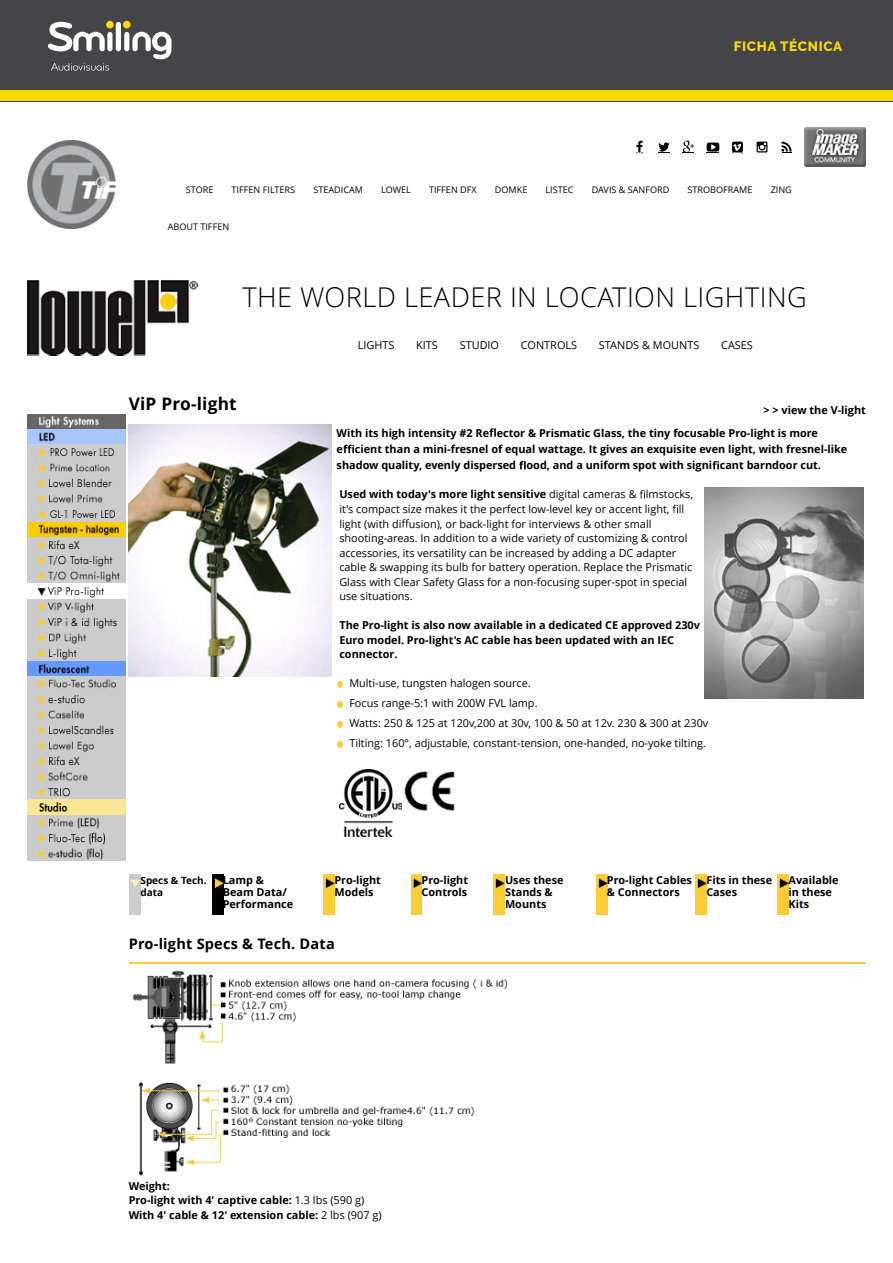
<style>
.page{position:relative;width:893px;height:1263px;background:#fff}
.page>*{position:absolute;margin:0;border:0;box-sizing:border-box;transform-origin:0 0}
.t1{font:300 27.3px "Open Sans";letter-spacing:.015em;color:#000}
.t2{font:700 17.25px "Open Sans";letter-spacing:.01em;color:#000}
.t3{font:700 14.55px "Open Sans";letter-spacing:.015em;color:#000}
.t4{font:800 13.5px "Raleway";letter-spacing:.05em;color:#fcda00}
.t5{font:10.95px/14.5px "Open Sans";color:#000}
.t6{font:700 10.95px/11.9px "Open Sans";color:#000}
.t7{font:700 10.05px/11.9px "Open Sans";color:#000}
.t8{font:9.15px "Open Sans";color:#000}
.s1{font-weight:700}
.s2{font-weight:400}
</style>
<div class="page">
<hr style="left:129px;top:962px;width:736px;height:2px;background:#fc3">
<img style="left:130px;top:874px;width:10px;height:40px">
<img style="left:212px;top:874px;width:11px;height:40px">
<img style="left:324px;top:874px;width:11px;height:40px">
<img style="left:411px;top:874px;width:11px;height:40px">
<img style="left:494px;top:874px;width:11px;height:40px">
<img style="left:596px;top:874px;width:11px;height:40px">
<img style="left:695px;top:874px;width:11px;height:40px">
<img style="left:778px;top:874px;width:11px;height:40px">
<img style="left:27px;top:414px;width:98px;height:447px">
<img style="left:129px;top:425px;width:202px;height:251px">
<svg style="left:489px;top:428px;width:7px;height:9px"></svg>
<svg style="left:343px;top:445px;width:11px;height:8px"></svg>
<svg style="left:519px;top:461px;width:7px;height:8px"></svg>
<svg style="left:712px;top:461px;width:7px;height:8px"></svg>
<svg style="left:640px;top:490px;width:5px;height:8px"></svg>
<svg style="left:672px;top:505px;width:6px;height:8px"></svg>
<svg style="left:402px;top:519px;width:7px;height:8px"></svg>
<svg style="left:338px;top:682px;width:5px;height:5px"></svg>
<svg style="left:338px;top:702px;width:5px;height:5px"></svg>
<svg style="left:338px;top:722px;width:5px;height:5px"></svg>
<svg style="left:338px;top:742px;width:5px;height:5px"></svg>
<img style="left:339px;top:769px;width:116px;height:67px">
<img style="left:132px;top:970px;width:375px;height:206px">
<img style="left:27px;top:281px;width:171px;height:74px">
<svg style="left:636px;top:141px;width:7px;height:12px"></svg>
<svg style="left:658px;top:142px;width:12px;height:11px"></svg>
<svg style="left:683px;top:141px;width:11px;height:12px"></svg>
<svg style="left:707px;top:142px;width:12px;height:11px"></svg>
<svg style="left:732px;top:142px;width:11px;height:11px"></svg>
<svg style="left:757px;top:142px;width:10px;height:10px"></svg>
<svg style="left:781px;top:142px;width:10px;height:11px"></svg>
<img style="left:804px;top:127px;width:62px;height:39px">
<img style="left:27px;top:141px;width:89px;height:88px">
<img style="left:704px;top:488px;width:159px;height:210px">
<div style="left:0;top:0;width:893px;height:101px;background:#454547"></div>
<div style="left:0;top:91px;width:893px;height:10px;background:#fcda00"></div>
<div style="left:107px;top:32px;width:6px;height:19px;background:#fff;border-radius:3px"></div>
<div style="left:116px;top:22px;width:5px;height:29px;background:#fff;border-radius:3px"></div>
<div style="left:124px;top:32px;width:5px;height:19px;background:#fff;border-radius:3px"></div>
<svg style="left:132px;top:32px;width:39px;height:27px"></svg>
<div style="left:106px;top:21px;width:8px;height:7px;background:#fcda00;border-radius:50%"></div>
<svg style="left:48px;top:22px;width:57px;height:29px"></svg>
<div style="left:123px;top:21px;width:8px;height:7px;background:#fcda00;border-radius:50%"></div>
<svg style="left:51px;top:63px;width:58px;height:8px"></svg>
<p class="t4" style="left:734px;top:39px;width:110px">FICHA TÉCNICA</p>
<p class="t8" style="left:186px;top:184px;width:29px">STORE</p>
<p class="t8" style="left:232px;top:184px;width:65px">TIFFEN FILTERS</p>
<p class="t8" style="left:313px;top:184px;width:51px">STEADICAM</p>
<p class="t8" style="left:381px;top:184px;width:31px">LOWEL</p>
<p class="t8" style="left:429px;top:184px;width:49px">TIFFEN DFX</p>
<p class="t8" style="left:495px;top:184px;width:34px">DOMKE</p>
<p class="t8" style="left:546px;top:184px;width:30px">LISTEC</p>
<p class="t8" style="left:592px;top:184px;width:79px">DAVIS &amp; SANFORD</p>
<p class="t8" style="left:688px;top:184px;width:66px">STROBOFRAME</p>
<p class="t8" style="left:771px;top:184px;width:23px">ZING</p>
<p class="t8" style="left:168px;top:220px;width:63px">ABOUT TIFFEN</p>
<h1 class="t1" style="left:242px;top:278px;width:566px">THE WORLD LEADER IN LOCATION LIGHTING</h1>
<p class="t5" style="left:358px;top:337px;width:38px">LIGHTS</p>
<p class="t5" style="left:416px;top:337px;width:23px">KITS</p>
<p class="t5" style="left:460px;top:337px;width:41px">STUDIO</p>
<p class="t5" style="left:521px;top:337px;width:58px">CONTROLS</p>
<p class="t5" style="left:599px;top:337px;width:102px">STANDS &amp; MOUNTS</p>
<p class="t5" style="left:721px;top:337px;width:33px">CASES</p>
<h2 class="t2" style="left:129px;top:392px;width:110px">ViP Pro-light</h2>
<p class="t6" style="left:337px;top:398px;width:531px;line-height:22.6px;text-indent:427px">&gt; &gt; view the V-light<br>With its high intensity #2 Re ector &amp; Prismatic Glass, the tiny focusable Pro-light is more</p>
<p class="t6" style="left:337px;top:441px;width:512px;line-height:16.4px">e cient than a mini-fresnel of equal wattage. It gives an exquisite even light, with fresnel-like shadow quality, evenly dispersed ood, and a uniform spot with signi cant barndoor cut.</p>
<p class="t5" style="left:339px;top:487px;width:355px"><span class="s1">Used with today's more light sensitive</span> digital cameras &amp; lmstocks, it's compact size makes it the perfect low-level key or accent light, ll light (with di usion), or back-light for interviews &amp; other small shooting-areas. In addition to a wide variety of customizing &amp; control accessories, its versatility can be increased by adding a DC adapter cable &amp; swapping its bulb for battery operation. Replace the Prismatic Glass with Clear Safety Glass for a non-focusing super-spot in special use situations.</p>
<p class="t6" style="left:339px;top:618px;width:362px;line-height:14.5px">The Pro-light is also now available in a dedicated CE approved 230v<br>Euro model. Pro-light's AC cable has been updated with an IEC connector.</p>
<p class="t5" style="left:349px;top:673px;width:361px;line-height:20px">Multi-use, tungsten halogen source.<br>Focus range-5:1 with 200W FVL lamp.<br>Watts: 250 &amp; 125 at 120v,200 at 30v, 100 &amp; 50 at 12v. 230 &amp; 300 at 230v Tilting: 160°, adjustable, constant-tension, one-handed, no-yoke tilting.</p>
<p class="t7" style="left:140px;top:874px;width:68px">Specs &amp; Tech. data</p>
<p class="t6" style="left:223px;top:874px;width:72px">Lamp &amp;<br>Beam Data/<br>Performance</p>
<p class="t6" style="left:334px;top:874px;width:48px">Pro-light<br>Models</p>
<p class="t6" style="left:422px;top:874px;width:48px">Pro-light<br>Controls</p>
<p class="t6" style="left:505px;top:874px;width:60px">Uses these<br>Stands &amp;<br>Mounts</p>
<p class="t6" style="left:607px;top:874px;width:86px">Pro-light Cables &amp; Connectors</p>
<p class="t6" style="left:706px;top:874px;width:67px">Fits in these<br>Cases</p>
<p class="t6" style="left:789px;top:874px;width:52px">Available in these<br>Kits</p>
<h3 class="t3" style="left:129px;top:933px;width:208px">Pro-light Specs &amp; Tech. Data</h3>
<p class="t6" style="left:129px;top:1178px;width:254px;line-height:14.5px">Weight:<br>Pro-light with 4' captive cable: <span class="s2">1.3 lbs (590 g)<br></span>With 4' cable &amp; 12' extension cable: <span class="s2">2 lbs (907 g)</span></p>
</div>
